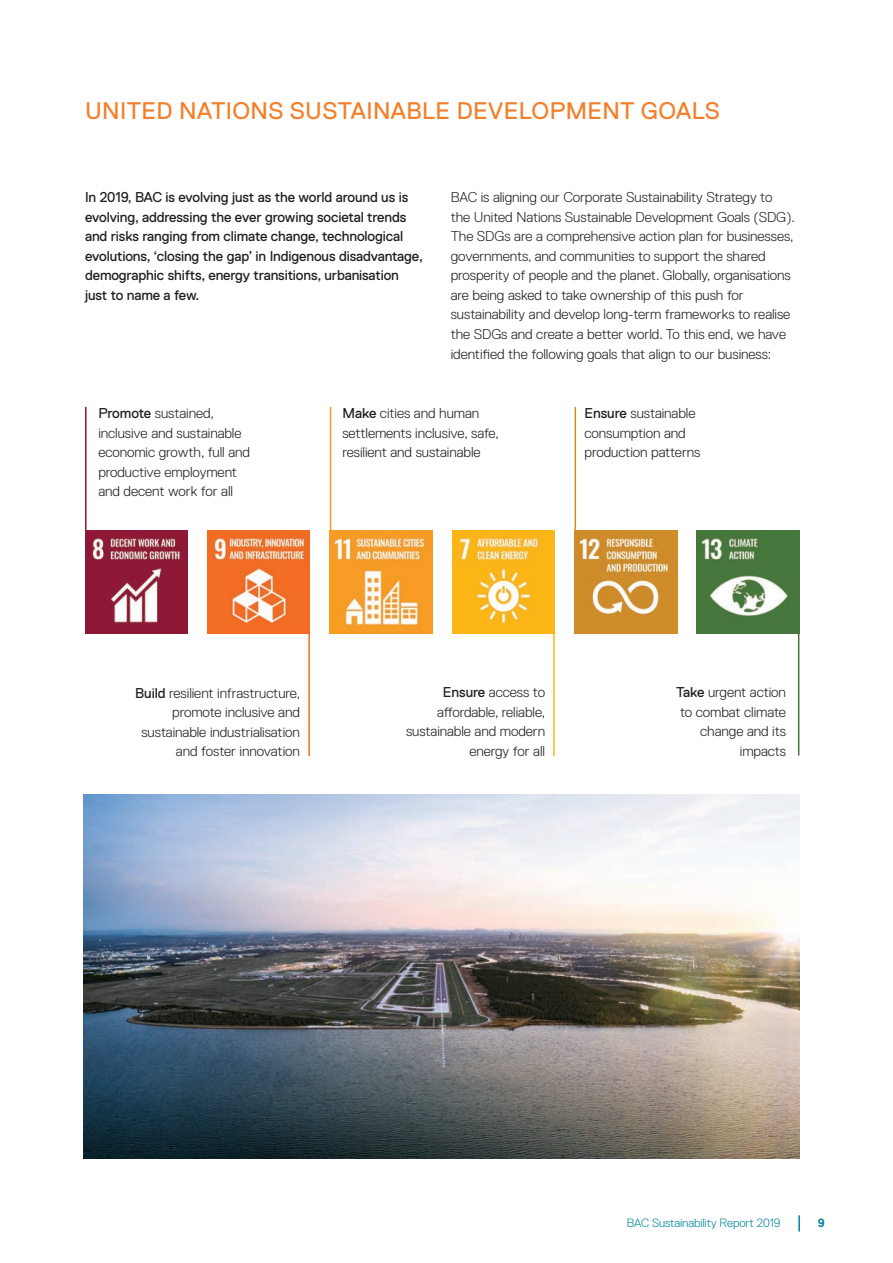
<style>
.page{position:relative;width:893px;height:1263px;background:#fff}
.page>*{position:absolute;margin:0;border:0;box-sizing:border-box;transform-origin:0 0}
.t1{font:24px "Replica Std";letter-spacing:.015em;color:#f47f2a}
.Body{font:300 14.25px/19.5px "Replica Std";letter-spacing:-.005em;color:#231f20}
.Lead_Para{font:14.25px/19.5px "Replica Std";letter-spacing:-.01em;color:#231f20}
.t2{font:300 12px "Replica Std";letter-spacing:-.005em;color:#00849b}
.t3{font:700 12px "Replica Std";color:#00849b}
.s1{font-weight:400}
</style>
<div class="page">
<svg style="left:798px;top:1215px;width:2px;height:16px"></svg>
<img style="left:84px;top:794px;width:716px;height:364px">
<img style="left:452px;top:531px;width:103px;height:102px">
<img style="left:85px;top:531px;width:102px;height:102px">
<img style="left:207px;top:531px;width:103px;height:102px">
<img style="left:330px;top:531px;width:102px;height:102px">
<img style="left:575px;top:531px;width:102px;height:102px">
<img style="left:697px;top:531px;width:102px;height:102px">
<hr style="left:85px;top:407px;width:2px;height:129px;background:#8e1737">
<hr style="left:308px;top:627px;width:2px;height:129px;background:#f36c24">
<hr style="left:330px;top:407px;width:1px;height:129px;background:#f89c24">
<hr style="left:553px;top:627px;width:2px;height:129px;background:#fcb615">
<hr style="left:575px;top:407px;width:1px;height:129px;background:#cf8d29">
<hr style="left:798px;top:627px;width:1px;height:129px;background:#46763b">
<h2 class="t1" style="left:85px;top:97px;width:636px">UNITED NATIONS SUSTAINABLE DEVELOPMENT GOALS</h2>
<p class="Lead_Para" style="left:85px;top:188px;width:340px">In 2019, BAC is evolving just as the world around us is evolving, addressing the ever growing societal trends and risks ranging from climate change, technological evolutions, ‘closing the gap’ in Indigenous disadvantage, demographic shifts, energy transitions, urbanisation just to name a few.</p>
<p class="Body" style="left:451px;top:188px;width:346px">BAC is aligning our Corporate Sustainability Strategy to the United Nations Sustainable Development Goals (SDG).<br>The SDGs are a comprehensive action plan for businesses, governments, and communities to support the shared prosperity of people and the planet. Globally, organisations are being asked to take ownership of this push for sustainability and develop long-term frameworks to realise the SDGs and create a better world. To this end, we have identified the following goals that align to our business:</p>
<p class="Body" style="left:98px;top:403px;width:153px"><span class="s1">Promote</span> sustained, inclusive and sustainable economic growth, full and productive employment and decent work for all</p>
<p class="Body" style="left:342px;top:403px;width:158px"><span class="s1">Make</span> cities and human settlements inclusive, safe, resilient and sustainable</p>
<p class="Body" style="left:585px;top:403px;width:117px"><span class="s1">Ensure</span> sustainable consumption and production patterns</p>
<p class="Body" style="left:135px;top:683px;width:167px;text-align:right"><span class="s1">Build</span> resilient infrastructure, promote inclusive and sustainable industrialisation and foster innovation</p>
<p class="Body" style="left:406px;top:682px;width:141px;text-align:right"><span class="s1">Ensure</span> access to affordable, reliable, sustainable and modern energy for all</p>
<p class="Body" style="left:676px;top:682px;width:111px;text-align:right"><span class="s1">Take</span> urgent action to combat climate change and its impacts</p>
<p class="t2" style="left:627px;top:1216px;width:155px">BAC Sustainability Report 2019</p>
<p class="t3" style="left:818px;top:1216px;width:9px">9</p>
</div>
